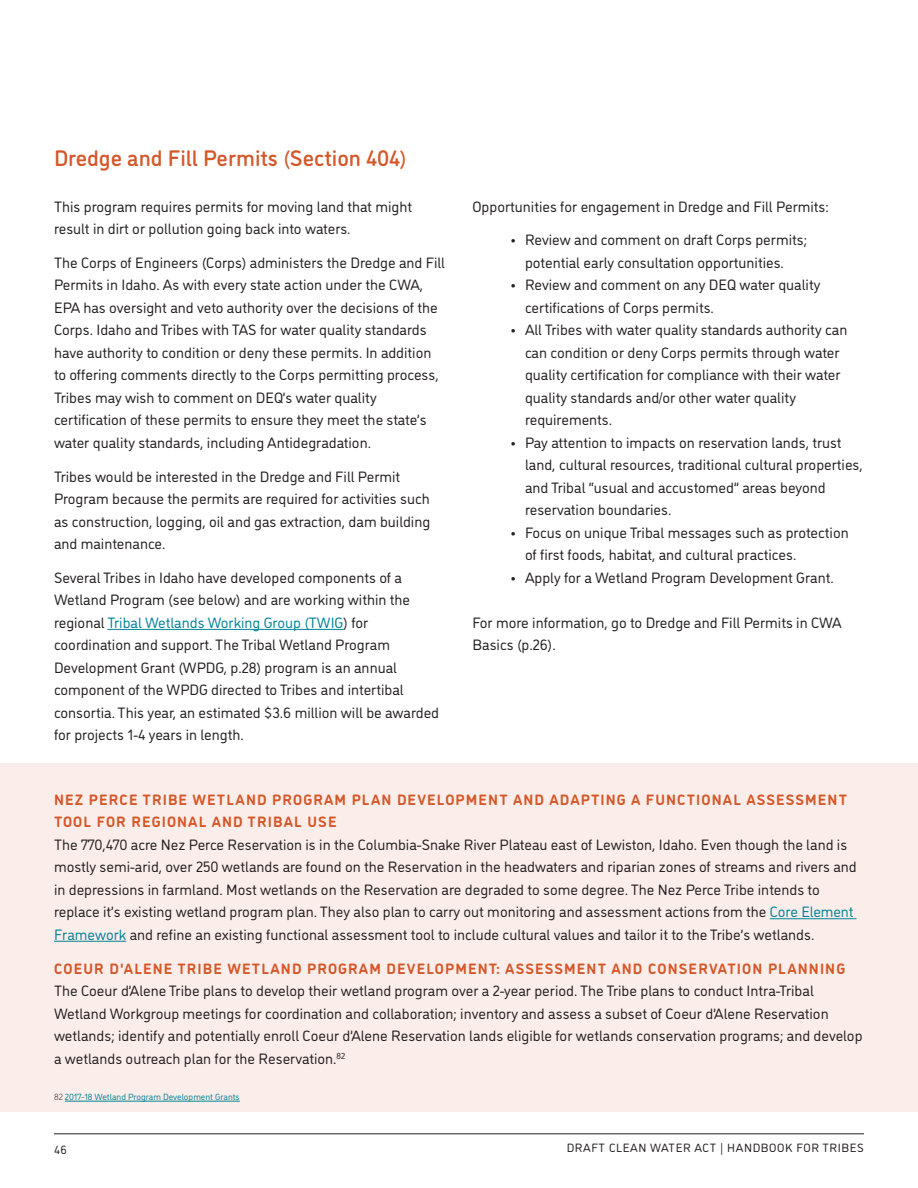
<style>
.page{position:relative;width:918px;height:1188px;background:#fff}
.page>*{position:absolute;margin:0;border:0;box-sizing:border-box;transform-origin:0 0}
.CWA_Context_-_Nestle{font:500 22.5px "DI Nosaur";color:#d4582a}
.Body_Copy{font:15px/22.5px "DI Nosaur";color:#231f20}
.Small_Subhead{font:700 15px/22.5px "DI Nosaur";letter-spacing:.075em;color:#d4582a}
.t1{font:12px "DI Nosaur";letter-spacing:.05em;color:#231f20}
.Citations{font:9px "DI Nosaur";color:#008396}
.s1{color:#008396}
.s2{font-weight:300;color:#231f20}
</style>
<div class="page">
<hr style="left:54px;top:1134px;width:810px;height:1px;background:#231f20">
<hr style="left:107px;top:629px;width:236px;height:1px;background:#008396">
<div style="left:0;top:763px;width:918px;height:349px;background:#fbeeea"></div>
<hr style="left:770px;top:918px;width:87px;height:1px;background:#008396">
<hr style="left:54px;top:941px;width:72px;height:1px;background:#008396">
<hr style="left:65px;top:1101px;width:175px;height:1px;background:#008396">
<p class="CWA_Context_-_Nestle" style="left:54px;top:142px;width:354px">Dredge and Fill Permits (Section 404)</p>
<p class="Body_Copy" style="left:54px;top:194px;width:360px">This program requires permits for moving land that might result in dirt or pollution going back into waters.</p>
<p class="Body_Copy" style="left:54px;top:250px;width:393px">The Corps of Engineers (Corps) administers the Dredge and Fill Permits in Idaho. As with every state action under the CWA, EPA has oversight and veto authority over the decisions of the Corps. Idaho and Tribes with TAS for water quality standards have authority to condition or deny these permits. In addition to offering comments directly to the Corps permitting process, Tribes may wish to comment on DEQ’s water quality certification of these permits to ensure they meet the state’s water quality standards, including Antidegradation.</p>
<p class="Body_Copy" style="left:54px;top:464px;width:378px">Tribes would be interested in the Dredge and Fill Permit Program because the permits are required for activities such as construction, logging, oil and gas extraction, dam building and maintenance.</p>
<p class="Body_Copy" style="left:54px;top:565px;width:387px">Several Tribes in Idaho have developed components of a Wetland Program (see below) and are working within the regional <span class="s1">Tribal Wetlands Working Group (TWIG</span>) for coordination and support. The Tribal Wetland Program Development Grant (WPDG, p.28) program is an annual component of the WPDG directed to Tribes and intertibal consortia. This year, an estimated $3.6 million will be awarded for projects 1-4 years in length.</p>
<p class="Body_Copy" style="left:472px;top:194px;width:358px">Opportunities for engagement in Dredge and Fill Permits:</p>
<p class="Body_Copy" style="left:510px;top:228px;width:299px;text-align:center">• Review and comment on draft Corps permits; potential early consultation opportunities.</p>
<p class="Body_Copy" style="left:525px;top:273px;width:297px;text-indent:-15px">• Review and comment on any DEQ water quality certifications of Corps permits.</p>
<p class="Body_Copy" style="left:525px;top:318px;width:324px;text-indent:-15px">• All Tribes with water quality standards authority can can condition or deny Corps permits through water quality certification for compliance with their water quality standards and/or other water quality requirements.</p>
<p class="Body_Copy" style="left:525px;top:430px;width:339px;text-indent:-15px">• Pay attention to impacts on reservation lands, trust land, cultural resources, traditional cultural properties, and Tribal “usual and accustomed” areas beyond reservation boundaries.</p>
<p class="Body_Copy" style="left:525px;top:520px;width:325px;text-indent:-15px">• Focus on unique Tribal messages such as protection of first foods, habitat, and cultural practices.</p>
<p class="Body_Copy" style="left:510px;top:565px;width:325px">• Apply for a Wetland Program Development Grant.</p>
<p class="Body_Copy" style="left:472px;top:610px;width:371px">For more information, go to Dredge and Fill Permits in CWA<br>Basics (p.26).</p>
<p class="Small_Subhead" style="left:54px;top:787px;width:795px">NEZ PERCE TRIBE WETLAND PROGRAM PLAN DEVELOPMENT AND ADAPTING A FUNCTIONAL ASSESSMENT<br>TOOL FOR REGIONAL AND TRIBAL USE</p>
<p class="Body_Copy" style="left:54px;top:832px;width:804px">The 770,470 acre Nez Perce Reservation is in the Columbia-Snake River Plateau east of Lewiston, Idaho. Even though the land is mostly semi-arid, over 250 wetlands are found on the Reservation in the headwaters and riparian zones of streams and rivers and in depressions in farmland. Most wetlands on the Reservation are degraded to some degree. The Nez Perce Tribe intends to replace it’s existing wetland program plan. They also plan to carry out monitoring and assessment actions from the <span class="s1">Core Element Framework</span> and refine an existing functional assessment tool to include cultural values and tailor it to the Tribe’s wetlands.</p>
<p class="Small_Subhead" style="left:54px;top:956px;width:793px">COEUR D'ALENE TRIBE WETLAND PROGRAM DEVELOPMENT: ASSESSMENT AND CONSERVATION PLANNING</p>
<p class="Body_Copy" style="left:54px;top:979px;width:810px">The Coeur d’Alene Tribe plans to develop their wetland program over a 2-year period. The Tribe plans to conduct Intra-Tribal Wetland Workgroup meetings for coordination and collaboration; inventory and assess a subset of Coeur d’Alene Reservation wetlands; identify and potentially enroll Coeur d’Alene Reservation lands eligible for wetlands conservation programs; and develop a wetlands outreach plan for the Reservation.<sup>82</sup></p>
<p class="Citations" style="left:54px;top:1091px;width:187px"><span class="s2">82</span> 2017-18 Wetland Program Development Grants</p>
<p class="t1" style="left:54px;top:1141px;width:14px">46</p>
<p class="t1" style="left:567px;top:1139px;width:299px">DRAFT CLEAN WATER ACT | HANDBOOK FOR TRIBES</p>
</div>
